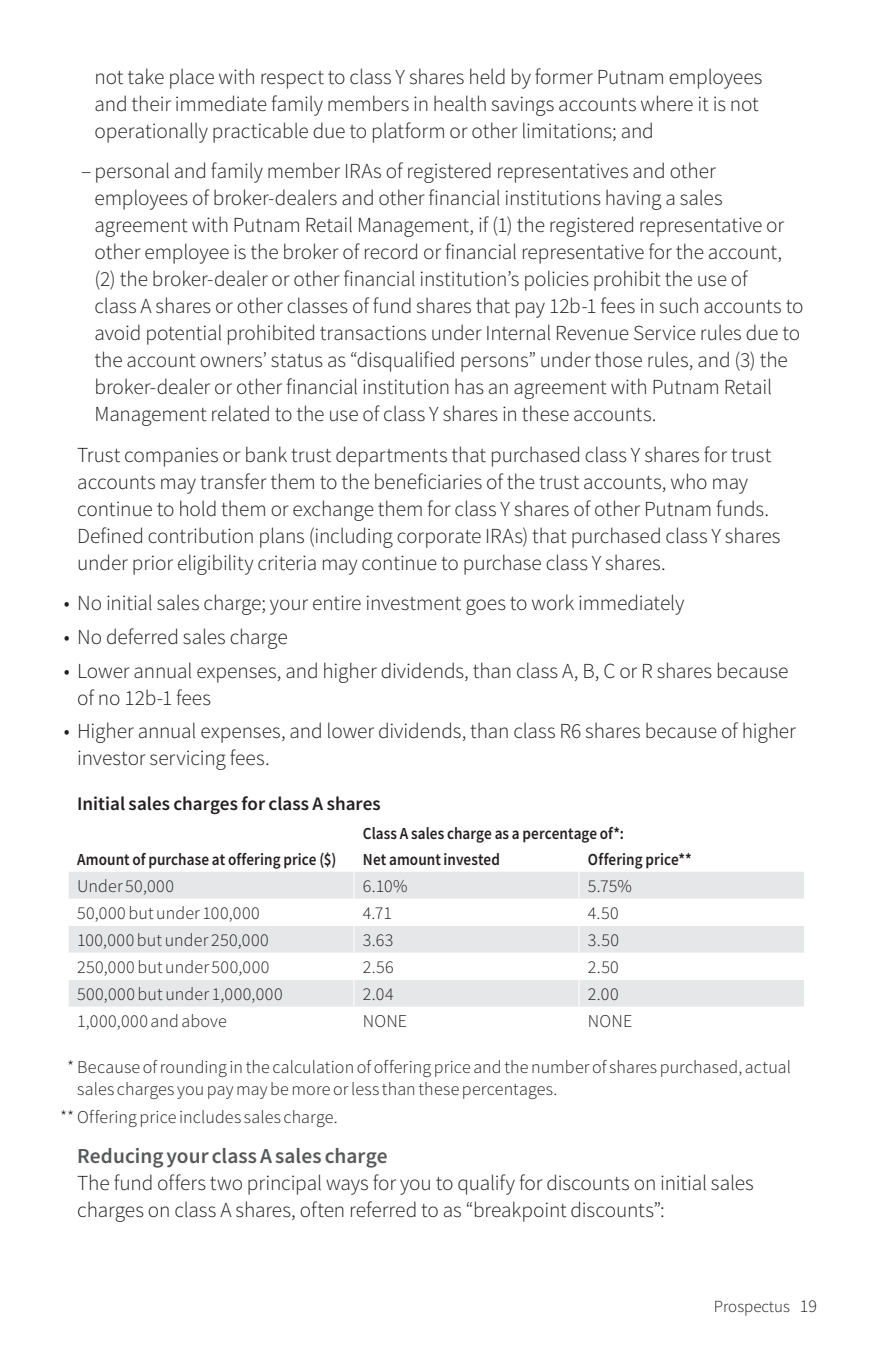
<style>
.page{position:relative;width:871px;height:1357px;background:#fff}
.page>*{position:absolute;margin:0;border:0;box-sizing:border-box;transform-origin:0 0}
.Text{font:300 21.38px/27px "Source Sans Pro";letter-spacing:-.005em;color:#231f20}
.SubHead_2{font:600 21.38px "Source Sans Pro";color:#57585a}
.SubHead_3{font:600 19.12px "Source Sans Pro";color:#231f20}
.Foot_symbol2{font:300 18px/21.4px "Source Sans Pro";letter-spacing:.005em;color:#231f20}
.Table_Left{font:300 18px "Source Sans Pro";letter-spacing:.015em;color:#231f20}
.Table_ColHd_Left{font:600 16.88px "Source Sans Pro";letter-spacing:.005em;color:#231f20;scale:.9 1}
.t1{font:300 16.88px "Source Sans Pro";color:#231f20}
.s1{font-size:18px}
</style>
<div class="page">
<div style="left:69px;top:872px;width:735px;height:27px;background:#e6e7e9"></div>
<svg style="left:69px;top:926px;width:735px;height:81px;fill:#e6e7e9"></svg>
<svg style="left:353px;top:872px;width:1px;height:135px"></svg>
<svg style="left:578px;top:872px;width:1px;height:135px"></svg>
<p class="Text" style="left:94px;top:63px;width:669px">not take place with respect to class Y shares held by former Putnam employees and their immediate family members in health savings accounts where it is not operationally practicable due to platform or other limitations; and</p>
<p class="Text" style="left:94px;top:157px;width:710px;text-indent:-14px">– personal and family member IRAs of registered representatives and other employees of broker-dealers and other financial institutions having a sales agreement with Putnam Retail Management, if (1) the registered representative or other employee is the broker of record or financial representative for the account, (2) the broker-dealer or other financial institution’s policies prohibit the use of<br>class A shares or other classes of fund shares that pay 12b-1 fees in such accounts to avoid potential prohibited transactions under Internal Revenue Service rules due to the account owners’ status as “disqualified persons” under those rules, and (3) the broker-dealer or other financial institution has an agreement with Putnam Retail Management related to the use of class Y shares in these accounts.</p>
<p class="Text" style="left:77px;top:441px;width:705px">Trust companies or bank trust departments that purchased class Y shares for trust accounts may transfer them to the beneficiaries of the trust accounts, who may continue to hold them or exchange them for class Y shares of other Putnam funds.<br>Defined contribution plans (including corporate IRAs) that purchased class Y shares under prior eligibility criteria may continue to purchase class Y shares.</p>
<p class="Text" style="left:64px;top:589px;width:622px">• No initial sales charge; your entire investment goes to work immediately</p>
<p class="Text" style="left:64px;top:623px;width:225px">• No deferred sales charge</p>
<p class="Text" style="left:77px;top:657px;width:713px;text-indent:-14px">• Lower annual expenses, and higher dividends, than class A, B, C or R shares because of no 12b-1 fees</p>
<p class="Text" style="left:77px;top:718px;width:720px;text-indent:-14px">• Higher annual expenses, and lower dividends, than class R6 shares because of higher investor servicing fees.</p>
<p class="SubHead_3" style="left:77px;top:791px;width:305px">Initial sales charges for class A shares</p>
<p class="Table_ColHd_Left" style="left:363px;top:822px;width:292px">Class A sales charge as a percentage of*:</p>
<p class="Table_ColHd_Left" style="left:77px;top:848px;width:289px">Amount of purchase at offering price ($)</p>
<p class="Table_ColHd_Left" style="left:363px;top:848px;width:154px">Net amount invested</p>
<p class="Table_ColHd_Left" style="left:588px;top:848px;width:117px">Offering price**</p>
<p class="Table_Left" style="left:77px;top:875px;width:98px">Under 50,000</p>
<p class="Table_Left" style="left:363px;top:875px;width:46px">6.10%</p>
<p class="Table_Left" style="left:588px;top:875px;width:45px">5.75%</p>
<p class="Table_Left" style="left:77px;top:902px;width:184px">50,000 but under 100,000</p>
<p class="Table_Left" style="left:363px;top:902px;width:31px">4.71</p>
<p class="Table_Left" style="left:588px;top:902px;width:32px">4.50</p>
<p class="Table_Left" style="left:77px;top:929px;width:193px">100,000 but under 250,000</p>
<p class="Table_Left" style="left:363px;top:929px;width:32px">3.63</p>
<p class="Table_Left" style="left:588px;top:929px;width:33px">3.50</p>
<p class="Table_Left" style="left:77px;top:956px;width:194px">250,000 but under 500,000</p>
<p class="Table_Left" style="left:363px;top:956px;width:32px">2.56</p>
<p class="Table_Left" style="left:588px;top:956px;width:32px">2.50</p>
<p class="Table_Left" style="left:77px;top:983px;width:207px">500,000 but under 1,000,000</p>
<p class="Table_Left" style="left:363px;top:983px;width:32px">2.04</p>
<p class="Table_Left" style="left:588px;top:983px;width:32px">2.00</p>
<p class="Table_Left" style="left:77px;top:1010px;width:151px">1,000,000 and above</p>
<p class="Table_Left" style="left:363px;top:1010px;width:46px">NONE</p>
<p class="Table_Left" style="left:588px;top:1010px;width:46px">NONE</p>
<p class="Foot_symbol2" style="left:77px;top:1056px;width:715px;text-indent:-10px">* Because of rounding in the calculation of offering price and the number of shares purchased, actual sales charges you pay may be more or less than these percentages.</p>
<p class="Foot_symbol2" style="left:60px;top:1106px;width:279px">**Offering price includes sales charge.</p>
<p class="SubHead_2" style="left:77px;top:1142px;width:312px">Reducing your class A sales charge</p>
<p class="Text" style="left:77px;top:1169px;width:678px">The fund offers two principal ways for you to qualify for discounts on initial sales charges on class A shares, often referred to as “breakpoint discounts”:</p>
<p class="t1" style="left:714px;top:1296px;width:105px">Prospectus <span class="s1">19</span></p>
</div>
